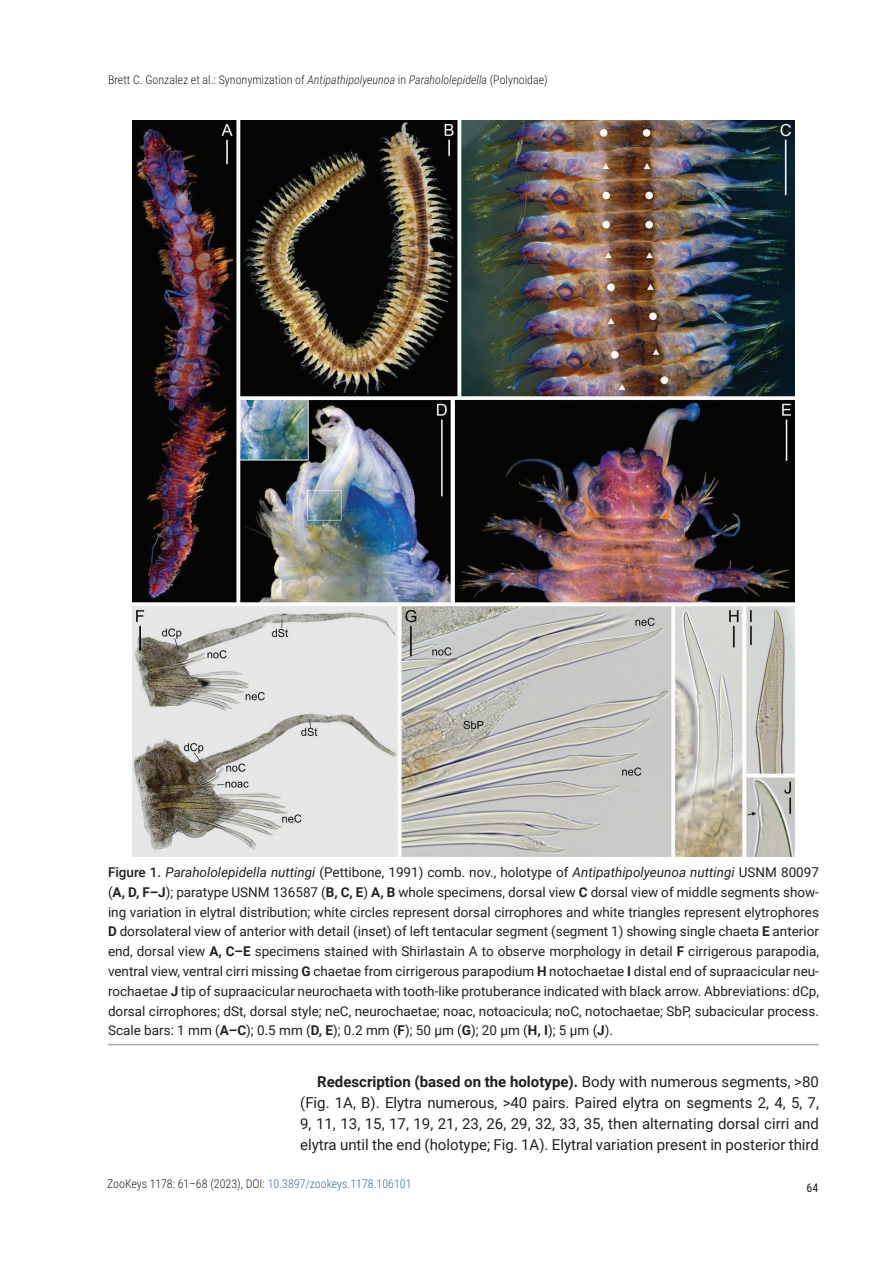
<style>
.page{position:relative;width:893px;height:1263px;background:#fff}
.page>*{position:absolute;margin:0;border:0;box-sizing:border-box;transform-origin:0 0}
.t1{font:15px/21px "Roboto";color:#231f20;text-align:justify}
.t2{font:13.5px/19.8px "Roboto";color:#231f20;text-align:justify}
.t3{font:300 12px "Roboto Condensed";color:#231f20}
.t4{font:12px "Roboto Condensed";color:#231f20}
.s1{font-style:italic}
.s2{font-weight:500}
.s3{font-weight:700}
.s4{color:#376ba5}
</style>
<div class="page">
<hr style="left:108px;top:1044px;width:711px;height:1px;background:#a8a9ad">
<img style="left:132px;top:121px;width:663px;height:735px">
<p class="t3" style="left:108px;top:71px;width:441px">Brett C. Gonzalez et al.: Synonymization of <span class="s1">Antipathipolyeunoa</span> in <span class="s1">Parahololepidella</span> (Polynoidae)</p>
<p class="t2" style="left:108px;top:862px;width:712px"><span class="s2">Figure 1.</span> <span class="s1">Parahololepidella nuttingi</span> (Pettibone, 1991) comb. nov., holotype of <span class="s1">Antipathipolyeunoa nuttingi</span> USNM 80097 (<span class="s3">A, D, F–J</span>); paratype USNM 136587 (<span class="s3">B, C, E</span>) <span class="s3">A, B</span> whole specimens, dorsal view <span class="s3">C</span> dorsal view of middle segments show&shy;ing variation in elytral distribution; white circles represent dorsal cirrophores and white triangles represent elytrophores <span class="s3">D</span> dorsolateral view of anterior with detail (inset) of left tentacular segment (segment 1) showing single chaeta <span class="s3">E</span> anterior end, dorsal view <span class="s3">A, C–E</span> specimens stained with Shirlastain A to observe morphology in detail <span class="s3">F</span> cirrigerous parapodia, ventral view, ventral cirri missing <span class="s3">G</span> chaetae from cirrigerous parapodium <span class="s3">H</span> notochaetae <span class="s3">I</span> distal end of supraacicular neu&shy;rochaetae <span class="s3">J</span> tip of supraacicular neurochaeta with tooth-like protuberance indicated with black arrow. Abbreviations: dCp, dorsal cirrophores; dSt, dorsal style; neC, neurochaetae; noac, notoacicula; noC, notochaetae; SbP, subacicular process.<br>Scale bars: 1 mm (<span class="s3">A–C</span>); 0.5 mm (<span class="s3">D, E</span>); 0.2 mm (<span class="s3">F</span>); 50 μm (<span class="s3">G</span>); 20 μm (<span class="s3">H, I</span>); 5 μm (<span class="s3">J</span>).</p>
<p class="t1" style="left:300px;top:1070px;width:520px;text-indent:17px"><span class="s3">Redescription (based on the holotype).</span> Body with numerous segments, &gt;80 (Fig. 1A, B). Elytra numerous, &gt;40 pairs. Paired elytra on segments 2, 4, 5, 7, 9, 11, 13, 15, 17, 19, 21, 23, 26, 29, 32, 33, 35, then alternating dorsal cirri and elytra until the end (holotype; Fig. 1A). Elytral variation present in posterior third</p>
<p class="t3" style="left:107px;top:1175px;width:306px">ZooKeys 1178: 61–68 (2023), DOI: <span class="s4">10.3897/zookeys.1178.106101</span></p>
<p class="t4" style="left:806px;top:1179px;width:13px">64</p>
</div>
